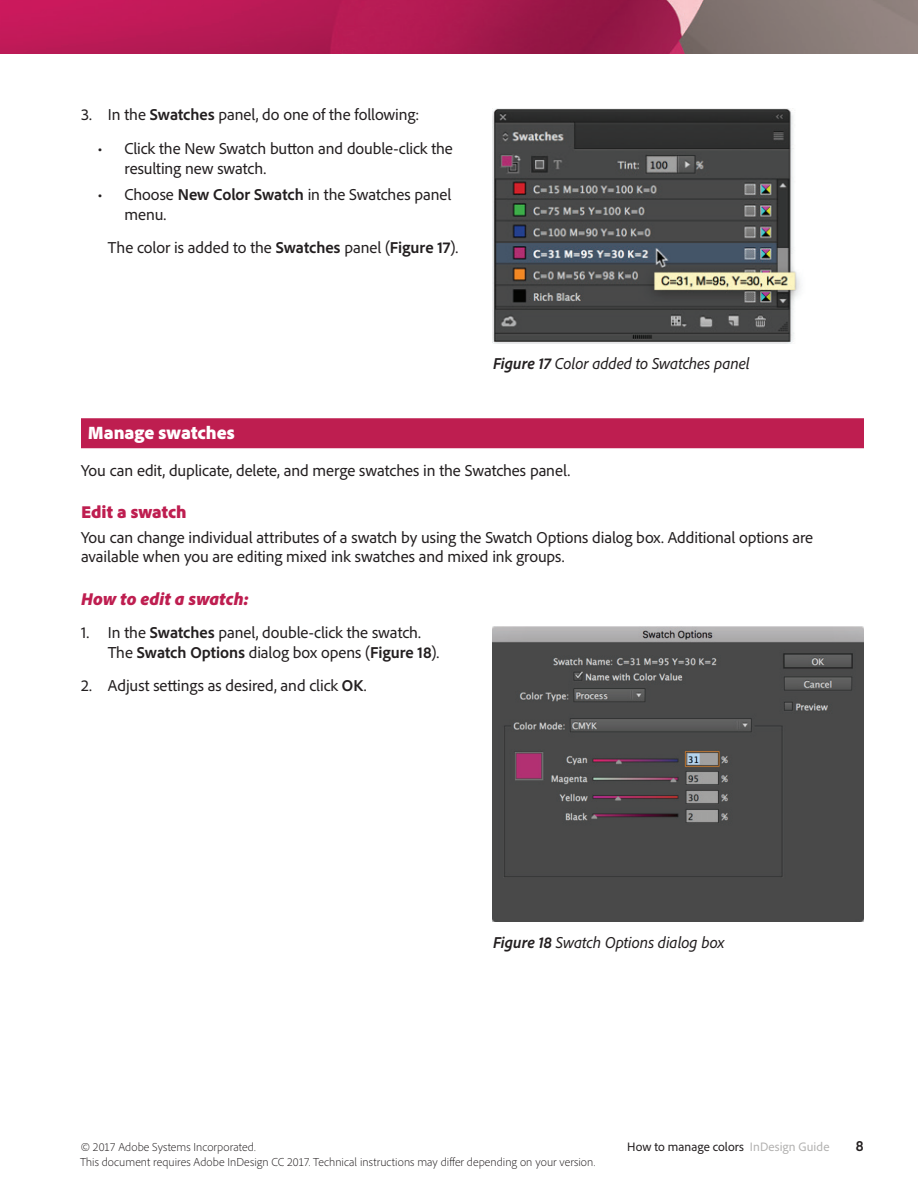
<style>
.page{position:relative;width:918px;height:1188px;background:#fff}
.page>*{position:absolute;margin:0;border:0;box-sizing:border-box;transform-origin:0 0}
.t1{font:900 18.75px "Adobe Clean";color:#fff}
.t2{font:italic 900 18px "Adobe Clean";letter-spacing:.005em;color:#be1e50}
.t3{font:900 18px "Adobe Clean";letter-spacing:.005em;color:#be1e50}
.t4{font:16.5px/19.8px "Adobe Clean";letter-spacing:-.005em;color:#231f20}
.t5{font:italic 16.5px "Adobe Clean";letter-spacing:-.005em;color:#231f20}
.t6{font:700 semi-condensed 15px "Adobe Clean";color:#231f20}
.t7{font:12.75px "Adobe Clean";letter-spacing:.005em;color:#231f20}
.t8{font:300 12px "Adobe Clean";letter-spacing:.005em;color:#231f20}
.s1{font-weight:700}
.s2{color:#b3b2b1}
</style>
<div class="page">
<img style="left:0;top:0;width:918px;height:54px">
<div style="left:81px;top:418px;width:783px;height:30px;background:#be1e50"></div>
<img style="left:493px;top:108px;width:308px;height:236px">
<img style="left:493px;top:626px;width:371px;height:296px">
<p class="t4" style="left:81px;top:104px;width:340px">3. In the <span class="s1">Swatches</span> panel, do one of the following:</p>
<p class="t4" style="left:124px;top:138px;width:330px;text-indent:-27px">• Click the New Swatch button and double-click the resulting new swatch.</p>
<p class="t4" style="left:124px;top:184px;width:329px;text-indent:-27px">• Choose <span class="s1">New Color Swatch</span> in the Swatches panel menu.</p>
<p class="t4" style="left:108px;top:237px;width:352px">The color is added to the <span class="s1">Swatches</span> panel (<span class="s1">Figure 17</span>).</p>
<p class="t5" style="left:493px;top:353px;width:258px"><span class="s1">Figure 17</span> Color added to Swatches panel</p>
<p class="t1" style="left:88px;top:420px;width:149px">Manage swatches</p>
<p class="t4" style="left:81px;top:460px;width:491px">You can edit, duplicate, delete, and merge swatches in the Swatches panel.</p>
<p class="t3" style="left:81px;top:500px;width:107px">Edit a swatch</p>
<p class="t4" style="left:81px;top:527px;width:734px">You can change individual attributes of a swatch by using the Swatch Options dialog box. Additional options are available when you are editing mixed ink swatches and mixed ink groups.</p>
<p class="t2" style="left:81px;top:587px;width:170px">How to edit a swatch:</p>
<p class="t4" style="left:108px;top:622px;width:333px;text-indent:-27px">1. In the <span class="s1">Swatches</span> panel, double-click the swatch.<br>The <span class="s1">Swatch Options</span> dialog box opens (<span class="s1">Figure 18</span>).</p>
<p class="t4" style="left:81px;top:675px;width:287px">2. Adjust settings as desired, and click <span class="s1">OK</span>.</p>
<p class="t5" style="left:493px;top:932px;width:233px"><span class="s1">Figure 18</span> Swatch Options dialog box</p>
<p class="t8" style="left:81px;top:1139px;width:176px">© 2017 Adobe Systems Incorporated.</p>
<p class="t7" style="left:627px;top:1139px;width:204px">How to manage colors <span class="s2">InDesign Guide</span></p>
<p class="t6" style="left:856px;top:1137px;width:9px">8</p>
<p class="t8" style="left:80px;top:1154px;width:517px">This document requires Adobe InDesign CC 2017. Technical instructions may differ depending on your version.</p>
</div>
